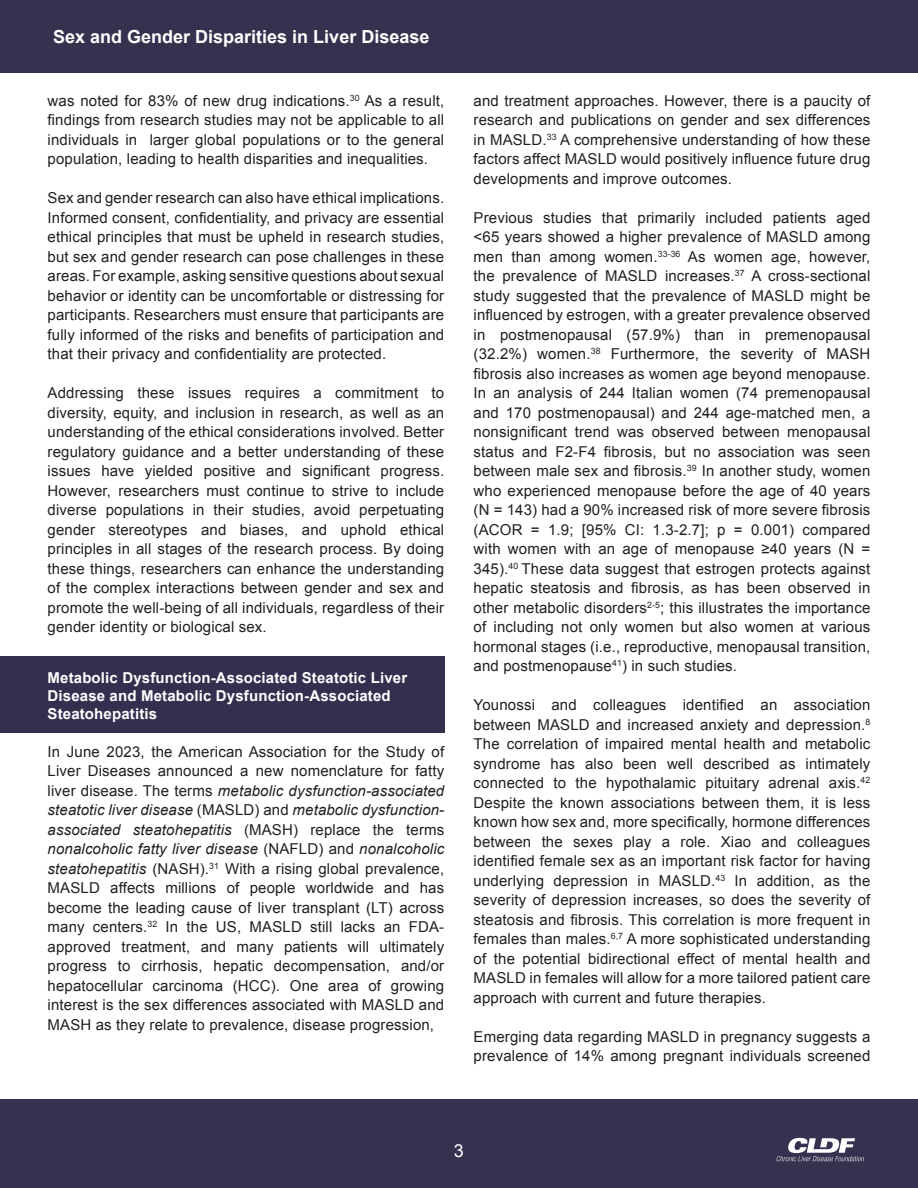
<style>
.page{position:relative;width:918px;height:1188px;background:#fff}
.page>*{position:absolute;margin:0;border:0;box-sizing:border-box;transform-origin:0 0}
.t1{font:700 18px "Arial";color:#fff}
.t2{font:18px "Arial";color:#fff}
.t3{font:15px/19.5px "Arial";letter-spacing:.01em;color:#231f20;text-align:justify}
.t4{font:700 15px/18px "Arial";letter-spacing:.01em;color:#fff}
.s1{font-style:italic}
</style>
<div class="page">
<div style="left:0;top:0;width:918px;height:72px;background:#37304f"></div>
<div style="left:0;top:1099px;width:918px;height:89px;background:#37304f"></div>
<svg style="left:777px;top:1138px;width:87px;height:23px"></svg>
<div style="left:0;top:657px;width:444px;height:76px;background:#362e4f"></div>
<p class="t1" style="left:53px;top:25px;width:378px">Sex and Gender Disparities in Liver Disease</p>
<p class="t3" style="left:48px;top:91px;width:398px">was noted for 83% of new drug indications.<sup>30</sup> As a result, findings from research studies may not be applicable to all individuals in larger global populations or to the general population, leading to health disparities and inequalities.</p>
<p class="t3" style="left:48px;top:189px;width:398px">Sex and gender research can also have ethical implications.<br>Informed consent, confidentiality, and privacy are essential ethical principles that must be upheld in research studies, but sex and gender research can pose challenges in these areas. For example, asking sensitive questions about sexual behavior or identity can be uncomfortable or distressing for participants. Researchers must ensure that participants are fully informed of the risks and benefits of participation and that their privacy and confidentiality are protected.</p>
<p class="t3" style="left:48px;top:384px;width:398px">Addressing these issues requires a commitment to diversity, equity, and inclusion in research, as well as an understanding of the ethical considerations involved. Better regulatory guidance and a better understanding of these issues have yielded positive and significant progress.<br>However, researchers must continue to strive to include diverse populations in their studies, avoid perpetuating gender stereotypes and biases, and uphold ethical principles in all stages of the research process. By doing these things, researchers can enhance the understanding of the complex interactions between gender and sex and promote the well-being of all individuals, regardless of their gender identity or biological sex.</p>
<p class="t4" style="left:48px;top:670px;width:361px">Metabolic Dysfunction-Associated Steatotic Liver<br>Disease and Metabolic Dysfunction-Associated<br>Steatohepatitis</p>
<p class="t3" style="left:48px;top:742px;width:398px">In June 2023, the American Association for the Study of Liver Diseases announced a new nomenclature for fatty liver disease. The terms <span class="s1">metabolic dysfunction-associated steatotic liver disease</span> (MASLD) and <span class="s1">metabolic dysfunction&shy;associated steatohepatitis</span> (MASH) replace the terms <span class="s1">nonalcoholic fatty liver disease</span> (NAFLD) and <span class="s1">nonalcoholic steatohepatitis</span> (NASH).<sup>31</sup> With a rising global prevalence, MASLD affects millions of people worldwide and has become the leading cause of liver transplant (LT) across many centers.<sup>32</sup> In the US, MASLD still lacks an FDA&shy;approved treatment, and many patients will ultimately progress to cirrhosis, hepatic decompensation, and/or hepatocellular carcinoma (HCC). One area of growing interest is the sex differences associated with MASLD and MASH as they relate to prevalence, disease progression,</p>
<p class="t3" style="left:474px;top:91px;width:398px">and treatment approaches. However, there is a paucity of research and publications on gender and sex differences in MASLD.<sup>33</sup> A comprehensive understanding of how these factors affect MASLD would positively influence future drug developments and improve outcomes.</p>
<p class="t3" style="left:474px;top:208px;width:398px">Previous studies that primarily included patients aged &lt;65 years showed a higher prevalence of MASLD among men than among women.<sup>33-36</sup> As women age, however, the prevalence of MASLD increases.<sup>37</sup> A cross-sectional study suggested that the prevalence of MASLD might be influenced by estrogen, with a greater prevalence observed in postmenopausal (57.9%) than in premenopausal (32.2%) women.<sup>38</sup> Furthermore, the severity of MASH fibrosis also increases as women age beyond menopause.<br>In an analysis of 244 Italian women (74 premenopausal and 170 postmenopausal) and 244 age-matched men, a nonsignificant trend was observed between menopausal status and F2-F4 fibrosis, but no association was seen between male sex and fibrosis.<sup>39</sup> In another study, women who experienced menopause before the age of 40 years (N = 143) had a 90% increased risk of more severe fibrosis (ACOR = 1.9; [95% CI: 1.3-2.7]; p = 0.001) compared with women with an age of menopause ≥40 years (N = 345).<sup>40</sup> These data suggest that estrogen protects against hepatic steatosis and fibrosis, as has been observed in other metabolic disorders<sup>2-5</sup>; this illustrates the importance of including not only women but also women at various hormonal stages (i.e., reproductive, menopausal transition, and postmenopause<sup>41</sup>) in such studies.</p>
<p class="t3" style="left:474px;top:696px;width:398px">Younossi and colleagues identified an association between MASLD and increased anxiety and depression.<sup>8<br></sup>The correlation of impaired mental health and metabolic syndrome has also been well described as intimately connected to the hypothalamic pituitary adrenal axis.<sup>42<br></sup>Despite the known associations between them, it is less known how sex and, more specifically, hormone differences between the sexes play a role. Xiao and colleagues identified female sex as an important risk factor for having underlying depression in MASLD.<sup>43</sup> In addition, as the severity of depression increases, so does the severity of steatosis and fibrosis. This correlation is more frequent in females than males.<sup>6,7</sup> A more sophisticated understanding of the potential bidirectional effect of mental health and MASLD in females will allow for a more tailored patient care approach with current and future therapies.</p>
<p class="t3" style="left:474px;top:1027px;width:398px">Emerging data regarding MASLD in pregnancy suggests a prevalence of 14% among pregnant individuals screened</p>
<p class="t2" style="left:454px;top:1139px;width:12px">3</p>
</div>
